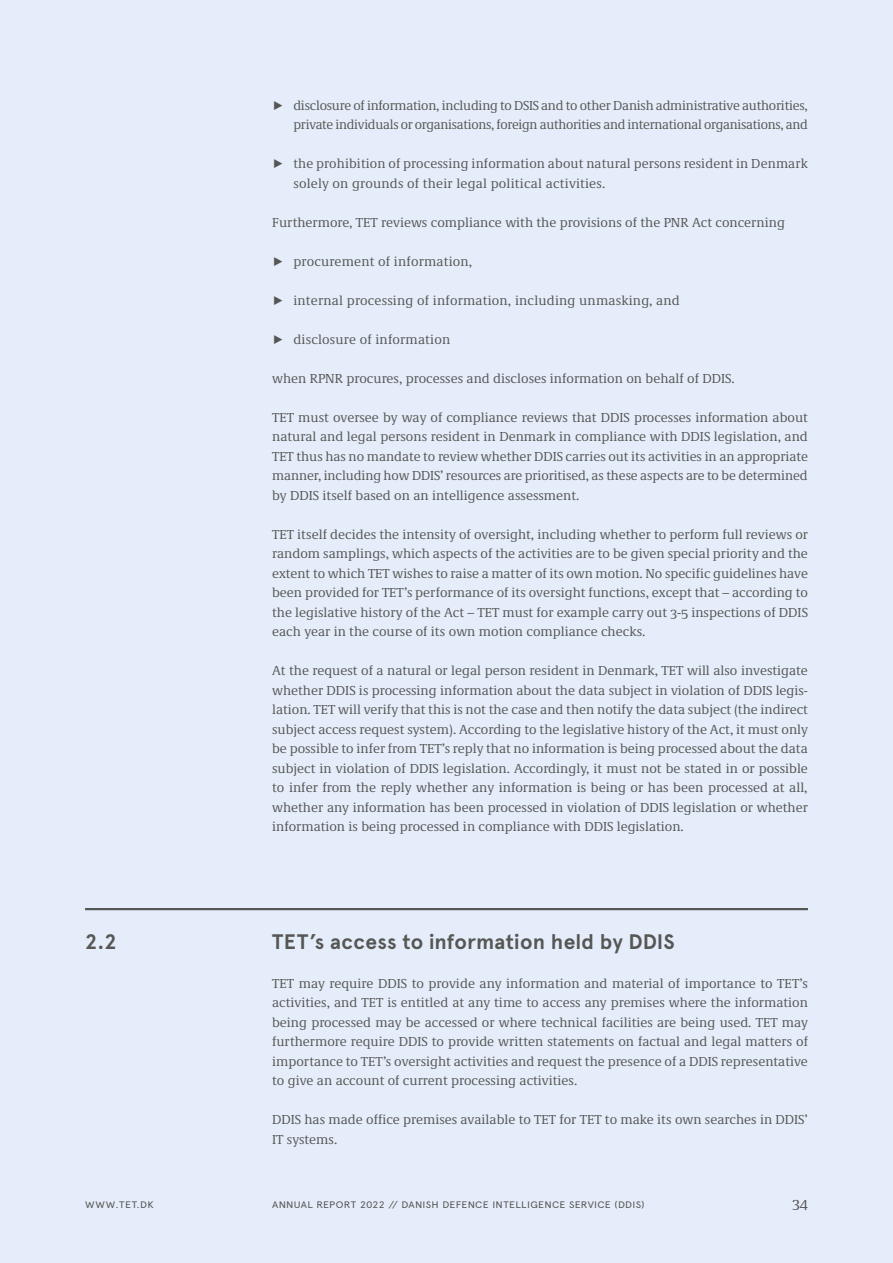
<style>
.page{position:relative;width:893px;height:1263px;background:#e4edf9}
.page>*{position:absolute;margin:0;border:0;box-sizing:border-box;transform-origin:0 0}
.t1{font:21px "Apercu Bold 2";letter-spacing:.01em;color:#565655}
.t2{font:15px "Demos Next Pro";color:#565655}
.t3{font:13.5px/19.5px "Demos Next Pro";color:#565655;text-align:justify}
.t4{font:13.5px/19.5px "Demos Next Pro";letter-spacing:-.02em;color:#565655}
.t5{font:9.45px "Apercu 8";letter-spacing:.025em;color:#565655;scale:1.11 1}
</style>
<div class="page">
<hr style="left:85px;top:908px;width:723px;height:2px;background:#565655">
<p class="t4" style="left:293px;top:95px;width:516px">disclosure of information, including to DSIS and to other Danish administrative authorities, private individuals or organisations, foreign authorities and international organisations, and</p>
<p class="t3" style="left:293px;top:153px;width:516px">the prohibition of processing information about natural persons resident in Denmark solely on grounds of their legal political activities.</p>
<p class="t3" style="left:272px;top:212px;width:514px">Furthermore, TET reviews compliance with the provisions of the PNR Act concerning</p>
<p class="t3" style="left:293px;top:251px;width:180px">procurement of information,</p>
<p class="t3" style="left:293px;top:290px;width:388px">internal processing of information, including unmasking, and</p>
<p class="t3" style="left:293px;top:329px;width:158px">disclosure of information</p>
<p class="t3" style="left:272px;top:368px;width:464px">when RPNR procures, processes and discloses information on behalf of DDIS.</p>
<p class="t3" style="left:272px;top:407px;width:537px">TET must oversee by way of compliance reviews that DDIS processes information about natural and legal persons resident in Denmark in compliance with DDIS legislation, and TET thus has no mandate to review whether DDIS carries out its activities in an appropriate manner, including how DDIS’ resources are prioritised, as these aspects are to be determined by DDIS itself based on an intelligence assessment.</p>
<p class="t3" style="left:272px;top:524px;width:537px">TET itself decides the intensity of oversight, including whether to perform full reviews or random samplings, which aspects of the activities are to be given special priority and the extent to which TET wishes to raise a matter of its own motion. No specific guidelines have been provided for TET’s performance of its oversight functions, except that – according to the legislative history of the Act – TET must for example carry out 3-5 inspections of DDIS each year in the course of its own motion compliance checks.</p>
<p class="t3" style="left:272px;top:660px;width:537px">At the request of a natural or legal person resident in Denmark, TET will also investigate whether DDIS is processing information about the data subject in violation of DDIS legis&shy;lation. TET will verify that this is not the case and then notify the data subject (the indirect subject access request system). According to the legislative history of the Act, it must only be possible to infer from TET’s reply that no information is being processed about the data subject in violation of DDIS legislation. Accordingly, it must not be stated in or possible to infer from the reply whether any information is being or has been processed at all, whether any information has been processed in violation of DDIS legislation or whether information is being processed in compliance with DDIS legislation.</p>
<h1 class="t1" style="left:85px;top:928px;width:33px">2.2</h1>
<h1 class="t1" style="left:272px;top:928px;width:404px">TET’s access to information held by DDIS</h1>
<p class="t3" style="left:272px;top:972px;width:537px">TET may require DDIS to provide any information and material of importance to TET’s activities, and TET is entitled at any time to access any premises where the information being processed may be accessed or where technical facilities are being used. TET may furthermore require DDIS to provide written statements on factual and legal matters of importance to TET’s oversight activities and request the presence of a DDIS representative to give an account of current processing activities.</p>
<p class="t3" style="left:272px;top:1109px;width:537px">DDIS has made office premises available to TET for TET to make its own searches in DDIS’<br>IT systems.</p>
<p class="t5" style="left:85px;top:1199px;width:63px">WWW.TET.DK</p>
<p class="t5" style="left:272px;top:1199px;width:337px">ANNUAL REPORT 2022 // DANISH DEFENCE INTELLIGENCE SERVICE (DDIS)</p>
<p class="t2" style="left:792px;top:1192px;width:17px">34</p>
</div>
